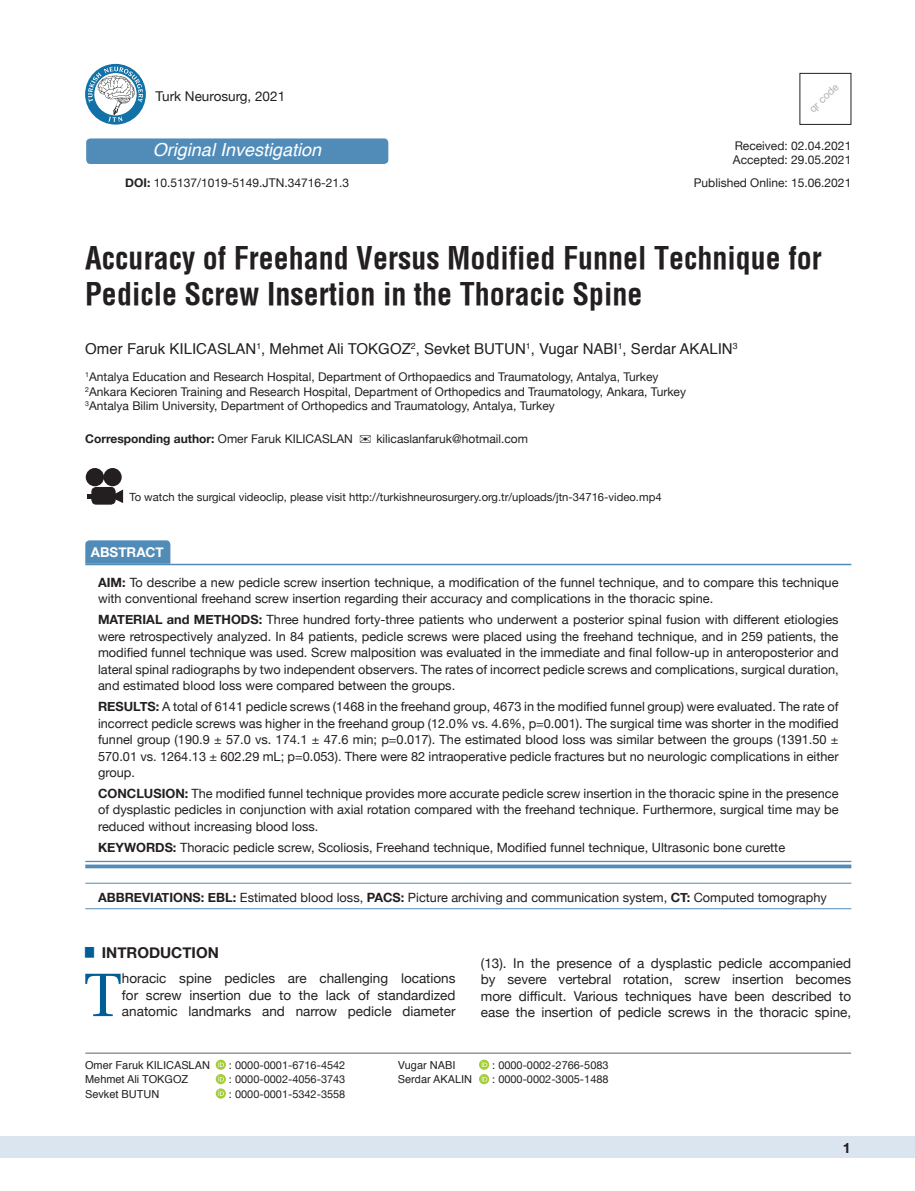
<style>
.page{position:relative;width:915px;height:1191px;background:#fff}
.page>*{position:absolute;margin:0;border:0;box-sizing:border-box;transform-origin:0 0}
.t1{font:61.2px "Utopia";color:#005d95}
.t2{font:700 30px/36px "Helvetica Condens";color:#231f20}
.t3{font:italic 18px "Helvetica";color:#fff}
.t4{font:15px "Helvetica";color:#231f20}
.t5{font:700 15px "Helvetica Neue";color:#231f20}
.t6{font:700 14.25px "Helvetica Neue";color:#231f20}
.t7{font:13.5px/16.5px "Helvetica Neue";color:#231f20;text-align:justify}
.t8{font:700 13.5px "Helvetica Neue";color:#fff}
.t9{font:12.75px/16.5px "Helvetica Neue";color:#231f20;text-align:justify}
.t10{font:12px/14.4px "Helvetica Neue";color:#231f20}
.t11{font:700 12px "Helvetica Neue";color:#231f20}
.t12{font:11.25px "Helvetica Neue";color:#231f20}
.t13{font:10.95px "Helvetica Neue";color:#231f20}
.t14{font:10.95px "Helvetica";color:#231f20}
.t15{font:10.5px "Helvetica Neue";color:#b2b3b7}
.s1{font-weight:700}
.s2{font-weight:400}
</style>
<div class="page">
<div style="left:0;top:1136px;width:914px;height:22px;background:#dbe5f0"></div>
<hr style="left:85px;top:1052px;width:765px;height:1px;background:#636366">
<svg style="left:85px;top:540px;width:85px;height:24px;background:#568fba"></svg>
<div style="left:85px;top:861px;width:766px;height:7px;background:#f8fafc"></div>
<hr style="left:85px;top:564px;width:766px;height:1px;background:#518cb9">
<hr style="left:85px;top:861px;width:766px;height:1px;background:#518cb9">
<svg style="left:85px;top:864px;width:766px;height:4px;background:#6a9cc3"></svg>
<hr style="left:85px;top:883px;width:766px;height:1px;background:#518cb9">
<hr style="left:85px;top:908px;width:766px;height:1px;background:#518cb9">
<div style="left:799px;top:73px;width:51px;height:52px;border:1px solid #231f20"></div>
<svg style="left:216px;top:1059px;width:10px;height:10px"></svg>
<svg style="left:218px;top:1061px;width:6px;height:6px"></svg>
<svg style="left:216px;top:1074px;width:10px;height:10px"></svg>
<svg style="left:218px;top:1075px;width:6px;height:6px"></svg>
<svg style="left:216px;top:1088px;width:10px;height:10px"></svg>
<svg style="left:218px;top:1090px;width:6px;height:5px"></svg>
<svg style="left:479px;top:1059px;width:10px;height:10px"></svg>
<svg style="left:481px;top:1061px;width:6px;height:6px"></svg>
<svg style="left:479px;top:1074px;width:10px;height:10px"></svg>
<svg style="left:481px;top:1075px;width:6px;height:6px"></svg>
<svg style="left:85px;top:64px;width:61px;height:61px"></svg>
<svg style="left:88px;top:67px;width:55px;height:55px"></svg>
<div style="left:86px;top:138px;width:302px;height:26px;background:#518cb9;border-radius:4px"></div>
<div style="left:86px;top:468px;width:18px;height:18px;background:#231f20;border-radius:50%"></div>
<div style="left:103px;top:468px;width:19px;height:18px;background:#231f20;border-radius:50%"></div>
<div style="left:92px;top:487px;width:23px;height:17px;background:#231f20;border-radius:4px"></div>
<div style="left:92px;top:487px;width:23px;height:17px;border:1px solid #231f20;border-radius:4px"></div>
<svg style="left:87px;top:494px;width:5px;height:5px"></svg>
<svg style="left:113px;top:489px;width:10px;height:14px"></svg>
<p class="t7" style="left:156px;top:88px;width:131px">Turk Neurosurg, 2021</p>
<h3 class="t3" style="left:153px;top:136px;width:170px">Original Investigation</h3>
<p class="t10" style="left:125px;top:177px;width:225px"><span class="s1">DOI:</span> 10.5137/1019-5149.JTN.34716-21.3</p>
<p class="t15" style="left:805px;top:105px;width:38px;rotate:-44deg">qr code</p>
<p class="t10" style="left:732px;top:139px;width:120px">Received: 02.04.2021<br>Accepted: 29.05.2021</p>
<p class="t10" style="left:693px;top:176px;width:159px">Published Online: 15.06.2021</p>
<h2 class="t2" style="left:85px;top:240px;width:737px">Accuracy of Freehand Versus Modified Funnel Technique for<br>Pedicle Screw Insertion in the Thoracic Spine</h2>
<p class="t4" style="left:85px;top:337px;width:653px">Omer Faruk KILICASLAN<sup>1</sup>, Mehmet Ali TOKGOZ<sup>2</sup>, Sevket BUTUN<sup>1</sup>, Vugar NABI<sup>1</sup>, Serdar AKALIN<sup>3</sup></p>
<p class="t10" style="left:85px;top:370px;width:602px"><sup>1</sup>Antalya Education and Research Hospital, Department of Orthopaedics and Traumatology, Antalya, Turkey<br><sup>2</sup>Ankara Kecioren Training and Research Hospital, Department of Orthopedics and Traumatology, Ankara, Turkey<br><sup>3</sup>Antalya Bilim University, Department of Orthopedics and Traumatology, Antalya, Turkey</p>
<p class="t11" style="left:85px;top:429px;width:269px">Corresponding author: <span class="s2">Omer Faruk KILICASLAN</span></p>
<p class="t10" style="left:376px;top:432px;width:153px">kilicaslanfaruk@hotmail.com</p>
<p class="t12" style="left:129px;top:489px;width:533px">To watch the surgical videoclip, please visit http://turkishneurosurgery.org.tr/uploads/jtn-34716-video.mp4</p>
<p class="t8" style="left:91px;top:542px;width:75px">ABSTRACT</p>
<p class="t9" style="left:98px;top:575px;width:741px"><span class="s1">AIM:</span> To describe a new pedicle screw insertion technique, a modification of the funnel technique, and to compare this technique with conventional freehand screw insertion regarding their accuracy and complications in the thoracic spine.</p>
<p class="t9" style="left:98px;top:612px;width:741px"><span class="s1">MATERIAL and METHODS:</span> Three hundred forty-three patients who underwent a posterior spinal fusion with different etiologies were retrospectively analyzed. In 84 patients, pedicle screws were placed using the freehand technique, and in 259 patients, the modified funnel technique was used. Screw malposition was evaluated in the immediate and final follow-up in anteroposterior and lateral spinal radiographs by two independent observers. The rates of incorrect pedicle screws and complications, surgical duration, and estimated blood loss were compared between the groups.</p>
<p class="t9" style="left:98px;top:699px;width:741px"><span class="s1">RESULTS:</span> A total of 6141 pedicle screws (1468 in the freehand group, 4673 in the modified funnel group) were evaluated. The rate of incorrect pedicle screws was higher in the freehand group (12.0% vs. 4.6%, p=0.001). The surgical time was shorter in the modified funnel group (190.9 ± 57.0 vs. 174.1 ± 47.6 min; p=0.017). The estimated blood loss was similar between the groups (1391.50 ± 570.01 vs. 1264.13 ± 602.29 mL; p=0.053). There were 82 intraoperative pedicle fractures but no neurologic complications in either group.</p>
<p class="t9" style="left:98px;top:785px;width:741px"><span class="s1">CONCLUSION:</span> The modified funnel technique provides more accurate pedicle screw insertion in the thoracic spine in the presence of dysplastic pedicles in conjunction with axial rotation compared with the freehand technique. Furthermore, surgical time may be reduced without increasing blood loss.</p>
<p class="t9" style="left:98px;top:839px;width:688px"><span class="s1">KEYWORDS:</span> Thoracic pedicle screw, Scoliosis, Freehand technique, Modified funnel technique, Ultrasonic bone curette</p>
<p class="t9" style="left:98px;top:890px;width:730px"><span class="s1">ABBREVIATIONS: EBL:</span> Estimated blood loss, <span class="s1">PACS:</span> Picture archiving and communication system, <span class="s1">CT:</span> Computed tomography</p>
<p class="t5" style="left:85px;top:941px;width:135px"><sup>█</sup> INTRODUCTION</p>
<h1 class="t1" style="left:84px;top:960px;width:39px">T</h1>
<p class="t7" style="left:122px;top:970px;width:335px">horacic spine pedicles are challenging locations for screw insertion due to the lack of standardized anatomic landmarks and narrow pedicle diameter</p>
<p class="t7" style="left:480px;top:955px;width:371px">(13). In the presence of a dysplastic pedicle accompanied by severe vertebral rotation, screw insertion becomes more difficult. Various techniques have been described to ease the insertion of pedicle screws in the thoracic spine,</p>
<p class="t14" style="left:85px;top:1056px;width:126px">Omer Faruk KILICASLAN</p>
<p class="t13" style="left:229px;top:1057px;width:118px">: 0000-0001-6716-4542</p>
<p class="t14" style="left:85px;top:1071px;width:105px">Mehmet Ali TOKGOZ</p>
<p class="t13" style="left:229px;top:1071px;width:118px">: 0000-0002-4056-3743</p>
<p class="t14" style="left:85px;top:1085px;width:76px">Sevket BUTUN</p>
<p class="t13" style="left:229px;top:1086px;width:118px">: 0000-0001-5342-3558</p>
<p class="t14" style="left:398px;top:1056px;width:59px">Vugar NABI</p>
<p class="t13" style="left:492px;top:1057px;width:118px">: 0000-0002-2766-5083</p>
<p class="t14" style="left:398px;top:1071px;width:76px">Serdar AKALIN</p>
<p class="t13" style="left:492px;top:1071px;width:118px">: 0000-0002-3005-1488</p>
<p class="t6" style="left:842px;top:1137px;width:9px">1</p>
</div>
